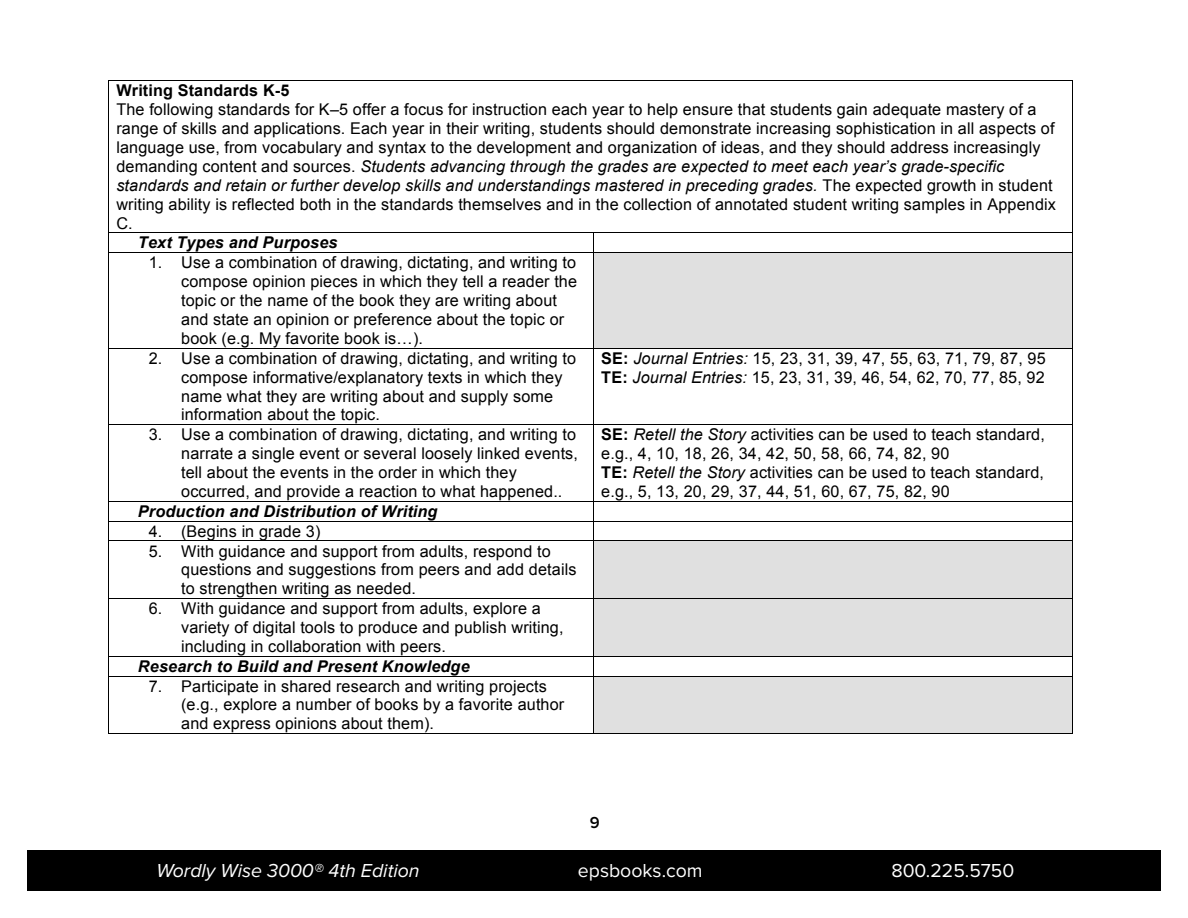
<style>
.page{position:relative;width:1188px;height:918px;background:#fff}
.page>*{position:absolute;margin:0;border:0;box-sizing:border-box;transform-origin:0 0}
.t1{font:italic 19.5px "Proxima Nova";color:#fff}
.t2{font:19.5px "Proxima Nova";color:#fff}
.t3{font:600 16.5px "Proxima Nova";color:#000}
.t4{font:16.2px/18.9px "Arial";letter-spacing:.01em;color:#000}
.t5{font:italic 700 16.2px "Arial";letter-spacing:.01em;color:#000}
.t6{font:700 16.2px "Arial";letter-spacing:.01em;color:#000}
.s1{font-style:italic}
.s2{font-weight:700}
</style>
<div class="page">
<div style="left:27px;top:851px;width:1134px;height:40px;background:#000"></div>
<hr style="left:109px;top:80px;width:964px;height:1px;background:#000">
<hr style="left:108px;top:81px;width:1px;height:152px;background:#000">
<hr style="left:1073px;top:81px;width:1px;height:152px;background:#000">
<hr style="left:109px;top:233px;width:484px;height:1px;background:#000">
<hr style="left:594px;top:233px;width:479px;height:1px;background:#000">
<div style="left:594px;top:253px;width:479px;height:95px;background:#e0e0e0"></div>
<svg style="left:108px;top:233px;width:1px;height:20px"></svg>
<hr style="left:109px;top:252px;width:484px;height:1px;background:#000">
<svg style="left:593px;top:233px;width:1px;height:20px"></svg>
<hr style="left:594px;top:252px;width:479px;height:1px;background:#000">
<hr style="left:108px;top:253px;width:1px;height:95px;background:#000">
<hr style="left:593px;top:253px;width:1px;height:95px;background:#000">
<hr style="left:1073px;top:253px;width:1px;height:95px;background:#000">
<hr style="left:109px;top:348px;width:484px;height:1px;background:#000">
<hr style="left:594px;top:348px;width:479px;height:1px;background:#000">
<hr style="left:108px;top:348px;width:1px;height:76px;background:#000">
<hr style="left:593px;top:348px;width:1px;height:76px;background:#000">
<hr style="left:1073px;top:348px;width:1px;height:76px;background:#000">
<hr style="left:109px;top:424px;width:484px;height:1px;background:#000">
<hr style="left:594px;top:424px;width:479px;height:1px;background:#000">
<hr style="left:108px;top:425px;width:1px;height:76px;background:#000">
<hr style="left:593px;top:425px;width:1px;height:76px;background:#000">
<hr style="left:1073px;top:425px;width:1px;height:76px;background:#000">
<hr style="left:109px;top:501px;width:484px;height:1px;background:#000">
<hr style="left:594px;top:501px;width:479px;height:1px;background:#000">
<hr style="left:109px;top:521px;width:484px;height:1px;background:#000">
<hr style="left:594px;top:521px;width:479px;height:1px;background:#000">
<div style="left:594px;top:541px;width:479px;height:57px;background:#e0e0e0"></div>
<svg style="left:108px;top:501px;width:1px;height:40px"></svg>
<hr style="left:109px;top:540px;width:484px;height:1px;background:#000">
<svg style="left:593px;top:501px;width:1px;height:40px"></svg>
<hr style="left:594px;top:540px;width:479px;height:1px;background:#000">
<hr style="left:108px;top:541px;width:1px;height:57px;background:#000">
<hr style="left:593px;top:541px;width:1px;height:57px;background:#000">
<hr style="left:1073px;top:541px;width:1px;height:57px;background:#000">
<div style="left:594px;top:599px;width:479px;height:57px;background:#e0e0e0"></div>
<hr style="left:109px;top:598px;width:484px;height:1px;background:#000">
<hr style="left:594px;top:598px;width:479px;height:1px;background:#000">
<hr style="left:108px;top:599px;width:1px;height:57px;background:#000">
<hr style="left:593px;top:599px;width:1px;height:57px;background:#000">
<hr style="left:1073px;top:599px;width:1px;height:57px;background:#000">
<hr style="left:109px;top:656px;width:484px;height:1px;background:#000">
<hr style="left:594px;top:656px;width:479px;height:1px;background:#000">
<div style="left:594px;top:676px;width:479px;height:57px;background:#e0e0e0"></div>
<svg style="left:108px;top:656px;width:1px;height:20px"></svg>
<hr style="left:109px;top:676px;width:484px;height:1px;background:#000">
<svg style="left:593px;top:656px;width:1px;height:20px"></svg>
<hr style="left:594px;top:676px;width:479px;height:1px;background:#000">
<hr style="left:108px;top:676px;width:1px;height:57px;background:#000">
<hr style="left:109px;top:733px;width:484px;height:1px;background:#000">
<hr style="left:593px;top:676px;width:1px;height:57px;background:#000">
<hr style="left:594px;top:733px;width:479px;height:1px;background:#000">
<hr style="left:1073px;top:676px;width:1px;height:57px;background:#000">
<p class="t6" style="left:116px;top:79px;width:175px">Writing Standards K-5</p>
<p class="t4" style="left:116px;top:100px;width:941px">The following standards for K–5 offer a focus for instruction each year to help ensure that students gain adequate mastery of a range of skills and applications. Each year in their writing, students should demonstrate increasing sophistication in all aspects of language use, from vocabulary and syntax to the development and organization of ideas, and they should address increasingly demanding content and sources. <span class="s1">Students advancing through the grades are expected to meet each year’s grade-specific standards and retain or further develop skills and understandings mastered in preceding grades.</span> The expected growth in student writing ability is reflected both in the standards themselves and in the collection of annotated student writing samples in Appendix C.</p>
<p class="t5" style="left:138px;top:232px;width:201px">Text Types and Purposes</p>
<p class="t4" style="left:181px;top:253px;width:397px;text-indent:-32px">1. Use a combination of drawing, dictating, and writing to compose opinion pieces in which they tell a reader the topic or the name of the book they are writing about and state an opinion or preference about the topic or book (e.g. My favorite book is…).</p>
<p class="t4" style="left:181px;top:349px;width:396px;text-indent:-32px">2. Use a combination of drawing, dictating, and writing to compose informative/explanatory texts in which they name what they are writing about and supply some information about the topic.</p>
<p class="t4" style="left:601px;top:349px;width:446px"><span class="s2">SE:</span> <span class="s1">Journal Entries:</span> 15, 23, 31, 39, 47, 55, 63, 71, 79, 87, 95<br><span class="s2">TE:</span> <span class="s1">Journal Entries:</span> 15, 23, 31, 39, 46, 54, 62, 70, 77, 85, 92</p>
<p class="t4" style="left:181px;top:425px;width:398px;text-indent:-32px">3. Use a combination of drawing, dictating, and writing to narrate a single event or several loosely linked events, tell about the events in the order in which they occurred, and provide a reaction to what happened..</p>
<p class="t4" style="left:601px;top:425px;width:445px"><span class="s2">SE:</span> <span class="s1">Retell the Story</span> activities can be used to teach standard, e.g., 4, 10, 18, 26, 34, 42, 50, 58, 66, 74, 82, 90<br><span class="s2">TE:</span> <span class="s1">Retell the Story</span> activities can be used to teach standard, e.g., 5, 13, 20, 29, 37, 44, 51, 60, 67, 75, 82, 90</p>
<p class="t5" style="left:138px;top:500px;width:301px">Production and Distribution of Writing</p>
<p class="t4" style="left:149px;top:522px;width:173px">4. (Begins in grade 3)</p>
<p class="t4" style="left:181px;top:542px;width:397px;text-indent:-32px">5. With guidance and support from adults, respond to questions and suggestions from peers and add details to strengthen writing as needed.</p>
<p class="t4" style="left:181px;top:599px;width:384px;text-indent:-32px">6. With guidance and support from adults, explore a variety of digital tools to produce and publish writing, including in collaboration with peers.</p>
<p class="t5" style="left:138px;top:655px;width:333px">Research to Build and Present Knowledge</p>
<p class="t4" style="left:181px;top:677px;width:385px;text-indent:-32px">7. Participate in shared research and writing projects (e.g., explore a number of books by a favorite author and express opinions about them).</p>
<p class="t3" style="left:590px;top:813px;width:11px">9</p>
<p class="t1" style="left:156px;top:860px;width:265px">Wordly Wise 3000® 4th Edition</p>
<p class="t2" style="left:578px;top:860px;width:126px">epsbooks.com</p>
<p class="t2" style="left:891px;top:860px;width:124px">800.225.5750</p>
</div>
